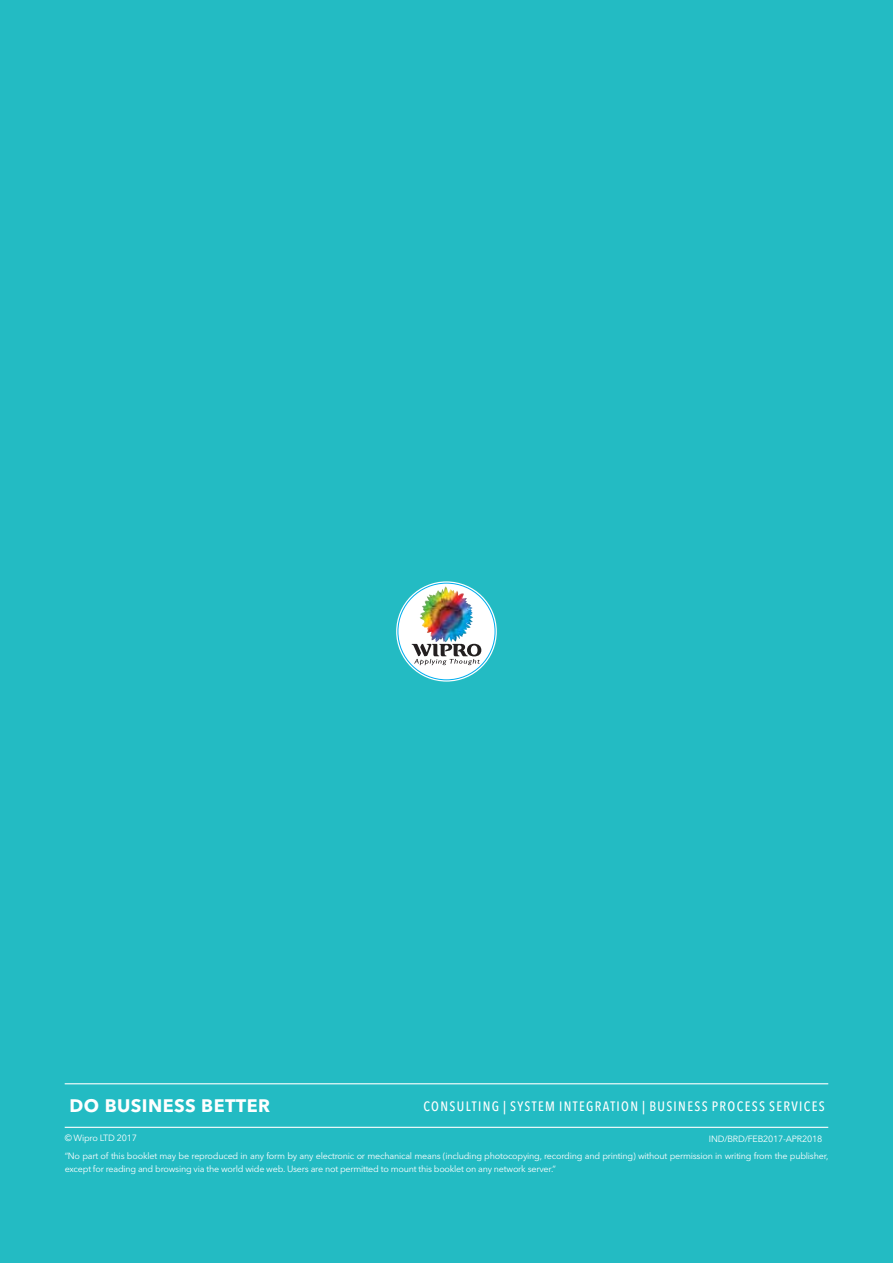
<style>
.page{position:relative;width:893px;height:1263px;background:#23bbc3}
.page>*{position:absolute;margin:0;border:0;box-sizing:border-box;transform-origin:0 0}
.t1{font:700 18px "Avenir Next LT Pro";letter-spacing:.025em;color:#fff}
.t2{font:500 condensed 13.5px "Avenir Next LT Pro";letter-spacing:.1em;color:#fff}
.t3{font:9px/12.8px "Avenir Next LT Pro";letter-spacing:-.025em;color:#fff}
</style>
<div class="page">
<img style="left:397px;top:583px;width:99px;height:97px">
<img style="left:430px;top:587px;width:15px;height:9px">
<hr style="left:65px;top:1083px;width:763px;height:1px;background:#fff">
<hr style="left:65px;top:1127px;width:763px;height:1px;background:#fff">
<h1 class="t1" style="left:70px;top:1095px;width:202px">DO BUSINESS BETTER</h1>
<h2 class="t2" style="left:424px;top:1098px;width:403px">CONSULTING | SYSTEM INTEGRATION | BUSINESS PROCESS SERVICES</h2>
<p class="t3" style="left:65px;top:1131px;width:74px">© Wipro LTD 2017</p>
<p class="t3" style="left:709px;top:1132px;width:115px">IND/BRD/FEB2017-APR2018</p>
<p class="t3" style="left:65px;top:1150px;width:765px">“No part of this booklet may be reproduced in any form by any electronic or mechanical means (including photocopying, recording and printing) without permission in writing from the publisher, except for reading and browsing via the world wide web. Users are not permitted to mount this booklet on any network server.”</p>
</div>
